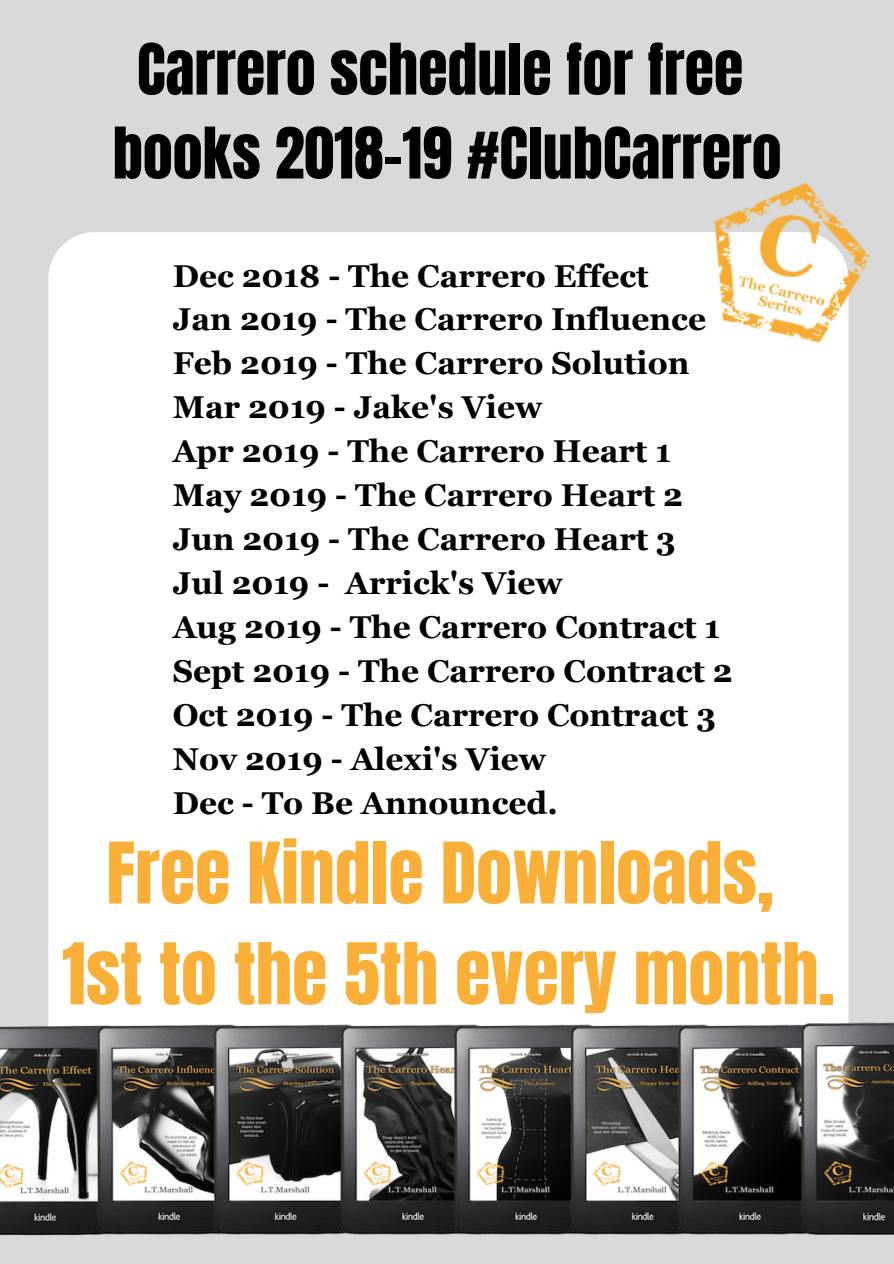
<style>
.page{position:relative;width:894px;height:1264px;background:#fff}
.page>*{position:absolute;margin:0;border:0;box-sizing:border-box;transform-origin:0 0}
.t1{font:72px/100.8px "Anton";color:#faaf39;text-align:center}
.t2{font:60px/83.8px "Anton";color:#000;text-align:center}
.t3{font:700 31.5px/44px "Georgia";color:#000}
</style>
<div class="page">
<div style="left:0;top:0;width:893px;height:1263px;background:#d9d9d9"></div>
<div style="left:48px;top:232px;width:800px;height:870px;background:#fff;border-radius:46px"></div>
<img style="left:0;top:924px;width:893px;height:312px">
<img style="left:714px;top:182px;width:156px;height:176px">
<h2 class="t2" style="left:113px;top:28px;width:670px">Carrero schedule for free books 2018-19 #ClubCarrero</h2>
<p class="t3" style="left:173px;top:253px;width:561px">Dec 2018 - The Carrero Effect<br>Jan 2019 - The Carrero Influence<br>Feb 2019 - The Carrero Solution<br>Mar 2019 - Jake's View<br>Apr 2019 - The Carrero Heart 1<br>May 2019 - The Carrero Heart 2<br>Jun 2019 - The Carrero Heart 3<br>Jul 2019 - Arrick's View<br>Aug 2019 - The Carrero Contract 1<br>Sept 2019 - The Carrero Contract 2<br>Oct 2019 - The Carrero Contract 3<br>Nov 2019 - Alexi's View<br>Dec - To Be Announced.</p>
<h1 class="t1" style="left:62px;top:824px;width:774px">Free Kindle Downloads,<br>1st to the 5th every month.</h1>
</div>
